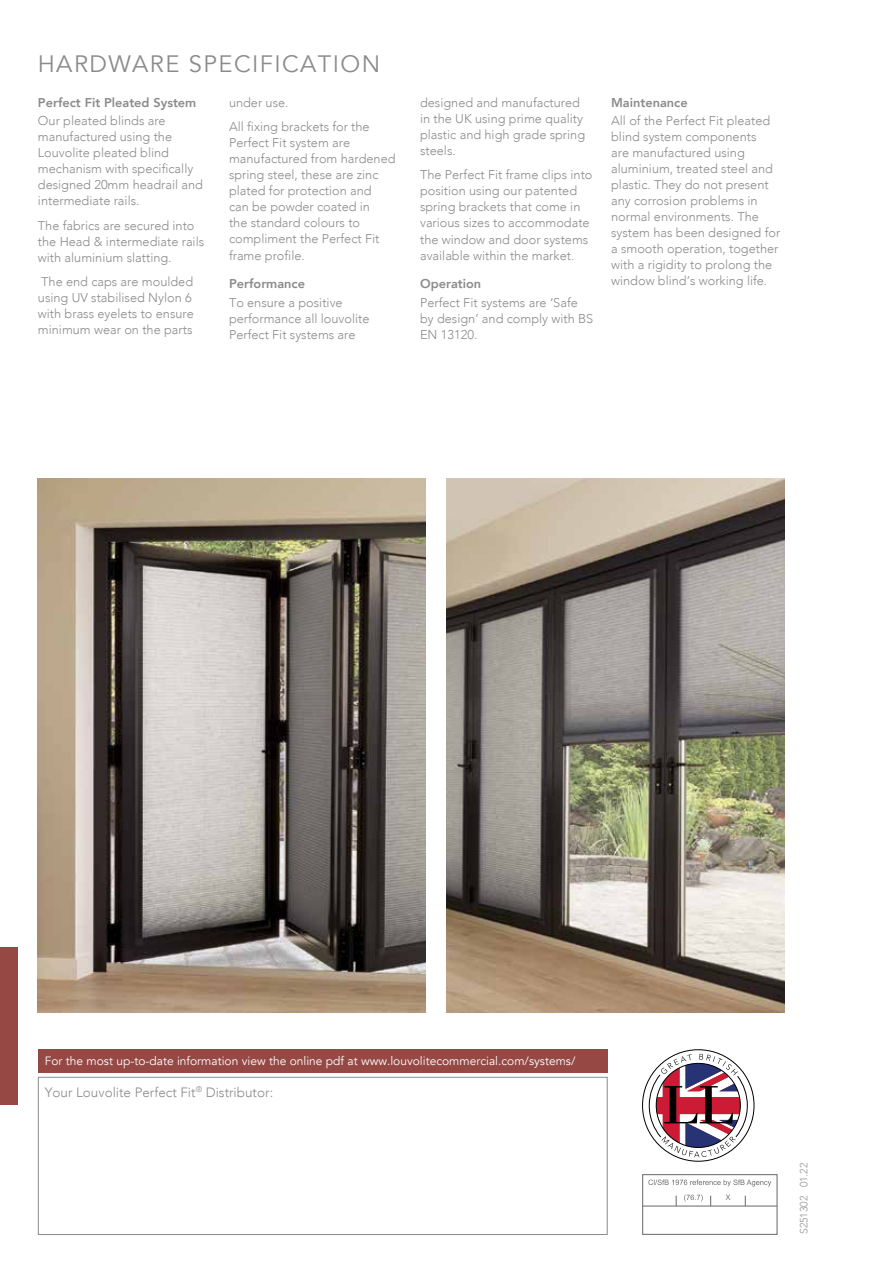
<style>
.page{position:relative;width:893px;height:1263px;background:#fff}
.page>*{position:absolute;margin:0;border:0;box-sizing:border-box;transform-origin:0 0}
.t1{font:23.7px "Avenir";letter-spacing:.06em;color:#8b8a8d}
.t2{font:300 13.5px "Avenir";color:#8b8a8d}
.t3{font:300 12.75px/16px "Avenir";color:#8b8a8d}
.t4{font:800 12.75px "Avenir";color:#8b8a8d}
.t5{font:12px "Avenir";color:#fff}
.t6{font:300 10.5px "Avenir";color:#939598}
</style>
<div class="page">
<img style="left:446px;top:478px;width:338px;height:534px">
<img style="left:38px;top:478px;width:387px;height:534px">
<div style="left:0;top:947px;width:17px;height:158px;background:#964844"></div>
<div style="left:38px;top:1077px;width:570px;height:158px;border:1px solid #8b8a8d"></div>
<div style="left:642px;top:1174px;width:136px;height:61px;border:1px solid #6d6e71"></div>
<svg style="left:648px;top:1179px;width:123px;height:7px"></svg>
<svg style="left:725px;top:1194px;width:5px;height:6px"></svg>
<svg style="left:684px;top:1194px;width:19px;height:7px"></svg>
<hr style="left:643px;top:1205px;width:134px;height:1px;background:#6d6e71">
<div style="left:38px;top:1049px;width:570px;height:24px;background:#964844"></div>
<svg style="left:642px;top:1050px;width:112px;height:111px"></svg>
<svg style="left:649px;top:1054px;width:99px;height:103px"></svg>
<h1 class="t1" style="left:38px;top:49px;width:344px">HARDWARE SPECIFICATION</h1>
<p class="t4" style="left:38px;top:92px;width:160px">Perfect Fit Pleated System</p>
<p class="t3" style="left:38px;top:112px;width:167px">Our pleated blinds are manufactured using the<br>Louvolite pleated blind mechanism with specifically designed 20mm headrail and intermediate rails.</p>
<p class="t3" style="left:38px;top:217px;width:168px">The fabrics are secured into the Head &amp; intermediate rails with aluminium slatting.</p>
<p class="t3" style="left:38px;top:274px;width:157px">The end caps are moulded using UV stabilised Nylon 6 with brass eyelets to ensure minimum wear on the parts</p>
<p class="t3" style="left:229px;top:90px;width:142px;line-height:24.6px">under use.<br>All fixing brackets for the</p>
<p class="t3" style="left:229px;top:135px;width:168px">Perfect Fit system are manufactured from hardened spring steel, these are zinc plated for protection and<br>can be powder coated in<br>the standard colours to compliment the Perfect Fit frame profile.</p>
<p class="t4" style="left:229px;top:274px;width:78px">Performance</p>
<p class="t3" style="left:229px;top:294px;width:142px">To ensure a positive performance all louvolite<br>Perfect Fit systems are</p>
<p class="t3" style="left:420px;top:94px;width:167px">designed and manufactured in the UK using prime quality plastic and high grade spring steels.</p>
<p class="t3" style="left:420px;top:167px;width:174px">The Perfect Fit frame clips into position using our patented spring brackets that come in various sizes to accommodate the window and door systems available within the market.</p>
<p class="t4" style="left:420px;top:274px;width:63px">Operation</p>
<p class="t3" style="left:420px;top:294px;width:175px">Perfect Fit systems are ‘Safe by design’ and comply with BS<br>EN 13120.</p>
<p class="t4" style="left:611px;top:92px;width:78px">Maintenance</p>
<p class="t3" style="left:611px;top:112px;width:171px">All of the Perfect Fit pleated blind system components<br>are manufactured using aluminium, treated steel and plastic. They do not present any corrosion problems in normal environments. The system has been designed for a smooth operation, together with a rigidity to prolong the window blind’s working life.</p>
<p class="t5" style="left:45px;top:1053px;width:532px">For the most up-to-date information view the online pdf at www.louvolitecommercial.com/systems/</p>
<p class="t2" style="left:45px;top:1084px;width:230px">Your Louvolite Perfect Fit<sup>®</sup> Distributor:</p>
<p class="t6" style="left:797px;top:1234px;width:73px;rotate:-90deg">S251302 01.22</p>
</div>
